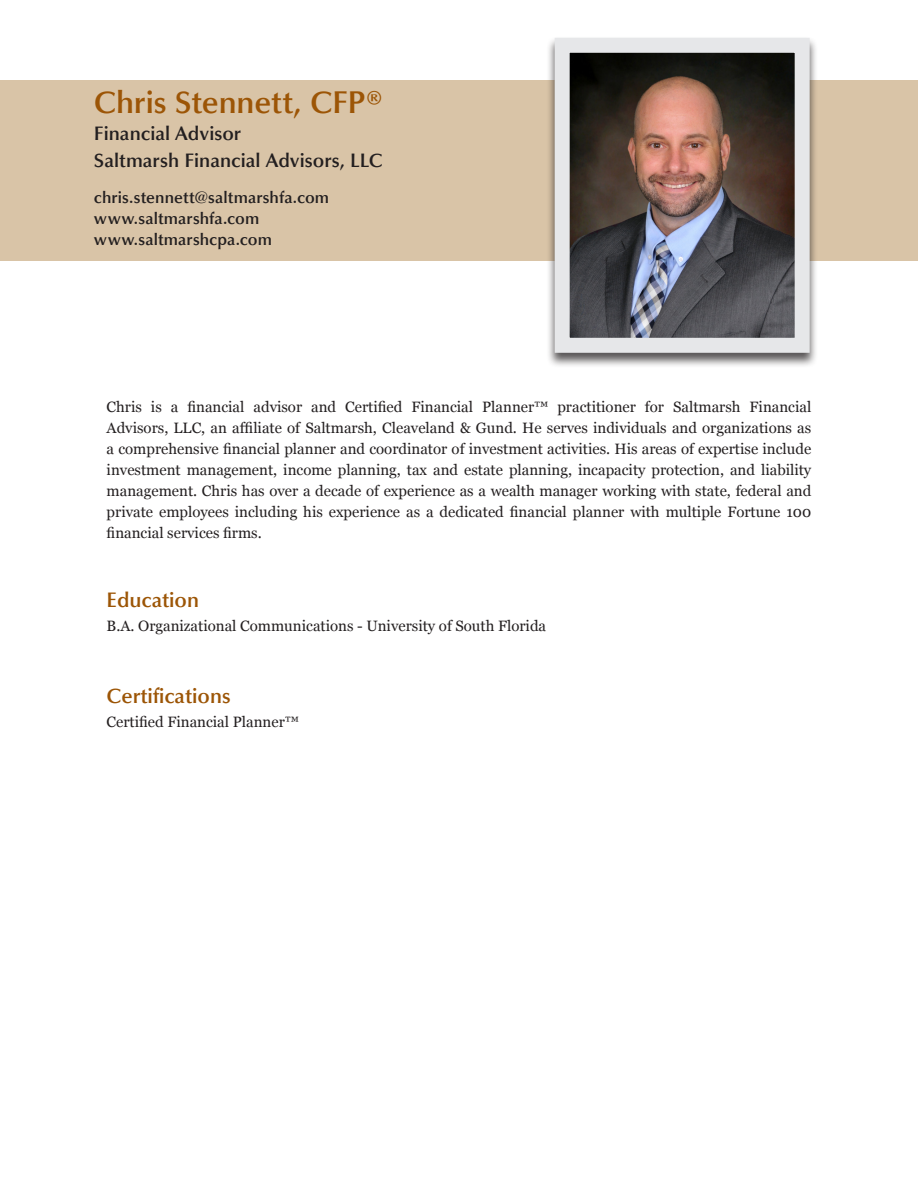
<style>
.page{position:relative;width:918px;height:1188px;background:#fff}
.page>*{position:absolute;margin:0;border:0;box-sizing:border-box;transform-origin:0 0}
.t1{font:600 31.5px "Optima";letter-spacing:-.005em;color:#9c5506}
.t2{font:600 21px "Optima";color:#9c5506}
.t3{font:600 19.5px "Optima";color:#231f20}
.t4{font:600 16.5px "Optima";letter-spacing:.005em;color:#231f20}
.t5{font:15px/21px "Georgia";color:#231f20;text-align:justify}
</style>
<div class="page">
<div style="left:0;top:80px;width:918px;height:181px;background:#d9c4a7"></div>
<div style="left:546px;top:36px;width:272px;height:332px;background:#231f20;opacity:.75"></div>
<img style="left:571px;top:54px;width:223px;height:283px">
<div style="left:555px;top:38px;width:255px;height:315px;border:15px solid #e6e7e9"></div>
<p class="t1" style="left:94px;top:84px;width:290px">Chris Stennett, CFP®</p>
<p class="t3" style="left:94px;top:122px;width:149px">Financial Advisor</p>
<p class="t3" style="left:94px;top:149px;width:290px">Saltmarsh Financial Advisors, LLC</p>
<p class="t4" style="left:94px;top:188px;width:237px">chris.stennett@saltmarshfa.com</p>
<p class="t4" style="left:94px;top:209px;width:167px">www.saltmarshfa.com</p>
<p class="t4" style="left:94px;top:230px;width:180px">www.saltmarshcpa.com</p>
<p class="t5" style="left:107px;top:396px;width:706px">Chris is a financial advisor and Certified Financial Planner™ practitioner for Saltmarsh Financial Advisors, LLC, an affiliate of Saltmarsh, Cleaveland &amp; Gund. He serves individuals and organizations as a comprehensive financial planner and coordinator of investment activities. His areas of expertise include investment management, income planning, tax and estate planning, incapacity protection, and liability management. Chris has over a decade of experience as a wealth manager working with state, federal and private employees including his experience as a dedicated financial planner with multiple Fortune 100 financial services firms.</p>
<p class="t2" style="left:107px;top:588px;width:94px">Education</p>
<p class="t5" style="left:107px;top:615px;width:441px">B.A. Organizational Communications - University of South Florida</p>
<p class="t2" style="left:107px;top:684px;width:126px">Certifications</p>
<p class="t5" style="left:107px;top:711px;width:194px">Certified Financial Planner™</p>
</div>
